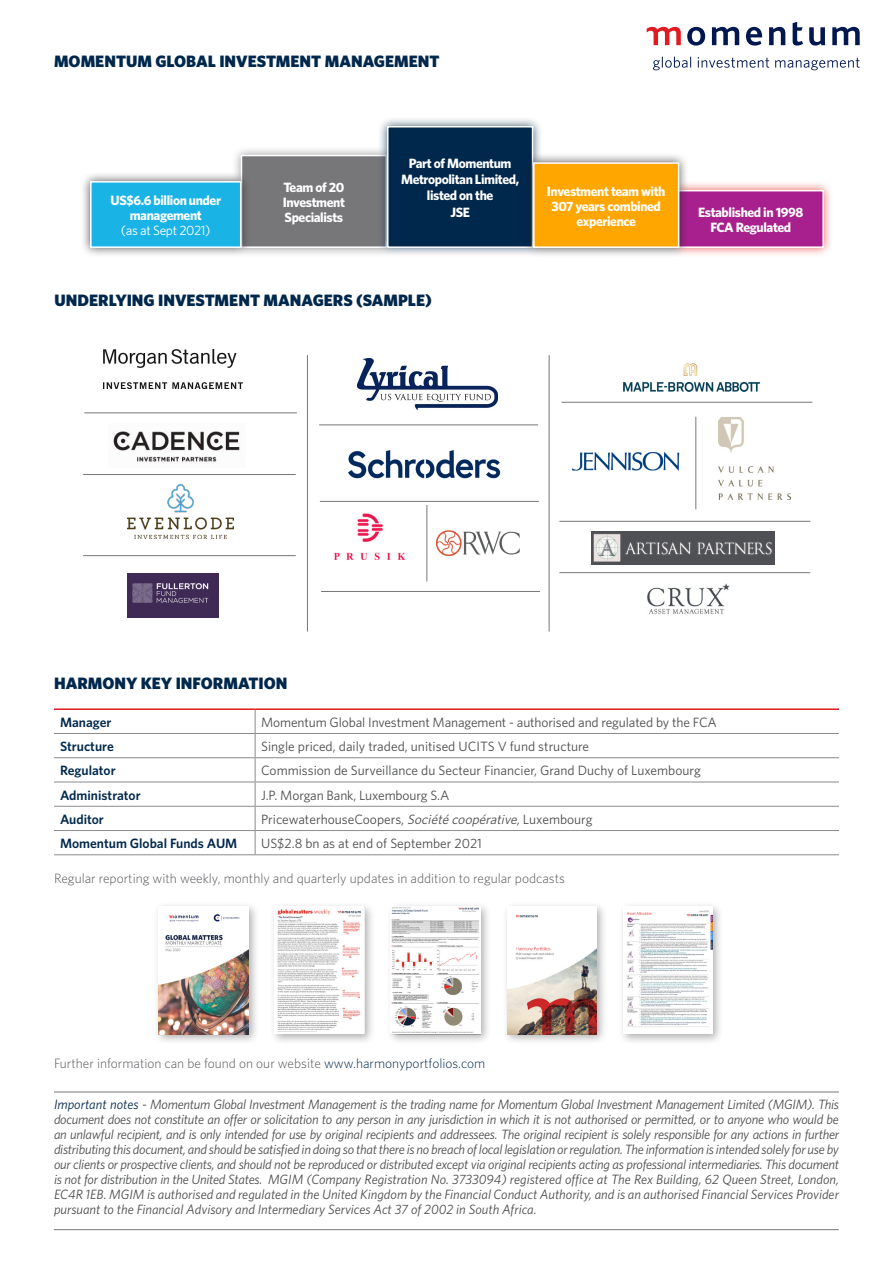
<style>
.page{position:relative;width:893px;height:1263px;background:#fff}
.page>*{position:absolute;margin:0;border:0;box-sizing:border-box;transform-origin:0 0}
.Headings_Bigger_Red{font:900 16.5px "Whitney";color:#00284c}
.t1{font:italic 13.5px/15px "Whitney";color:#4b4c4d;text-align:justify}
.t2{font:13.5px "Whitney";color:#4b4c4d}
.t3{font:700 13.5px/16.2px "Whitney";letter-spacing:-.03em;color:#fff;text-align:center}
.t4{font:300 13.5px "Whitney";color:#54555a}
.t5{font:600 13.5px "Whitney";color:#00284c}
.t6{font:13.5px "Whitney";letter-spacing:-.03em;color:#fff}
.s1{font-style:italic}
.s2{color:#00284c}
</style>
<div class="page">
<div style="left:668px;top:180px;width:166px;height:77px;background:#e2231a;opacity:.75"></div>
<div style="left:678px;top:191px;width:145px;height:56px;background:#a7208d"></div>
<div style="left:678px;top:190px;width:146px;height:58px;border:2px solid #fff"></div>
<div style="left:231px;top:145px;width:166px;height:113px;background:#77777a;opacity:.75"></div>
<div style="left:241px;top:156px;width:145px;height:91px;background:#77777a"></div>
<div style="left:241px;top:155px;width:146px;height:93px;border:2px solid #fff"></div>
<div style="left:377px;top:116px;width:166px;height:142px;background:#00284c;opacity:.75"></div>
<div style="left:388px;top:127px;width:145px;height:120px;background:#00284c"></div>
<div style="left:387px;top:126px;width:146px;height:122px;border:2px solid #fff"></div>
<div style="left:523px;top:152px;width:166px;height:106px;background:#231f20;opacity:.75"></div>
<div style="left:534px;top:163px;width:145px;height:84px;background:#ffa700"></div>
<div style="left:533px;top:162px;width:146px;height:86px;border:2px solid #fff"></div>
<div style="left:80px;top:171px;width:171px;height:87px;background:#231f20;opacity:.75"></div>
<div style="left:91px;top:182px;width:150px;height:65px;background:#1ab3e6"></div>
<div style="left:90px;top:181px;width:151px;height:67px;border:2px solid #fff"></div>
<hr style="left:54px;top:1229px;width:785px;height:1px;background:#77777a">
<hr style="left:54px;top:1091px;width:785px;height:1px;background:#77777a">
<hr style="left:54px;top:733px;width:201px;height:1px;background:#8a8c8f">
<hr style="left:255px;top:733px;width:584px;height:1px;background:#8a8c8f">
<hr style="left:54px;top:757px;width:201px;height:1px;background:#8a8c8f">
<hr style="left:255px;top:757px;width:584px;height:1px;background:#8a8c8f">
<hr style="left:54px;top:782px;width:201px;height:1px;background:#8a8c8f">
<hr style="left:255px;top:782px;width:584px;height:1px;background:#8a8c8f">
<hr style="left:54px;top:806px;width:201px;height:1px;background:#8a8c8f">
<hr style="left:255px;top:806px;width:584px;height:1px;background:#8a8c8f">
<hr style="left:54px;top:830px;width:201px;height:1px;background:#8a8c8f">
<hr style="left:255px;top:830px;width:584px;height:1px;background:#8a8c8f">
<svg style="left:255px;top:710px;width:1px;height:144px"></svg>
<hr style="left:54px;top:854px;width:201px;height:1px;background:#8a8c8f">
<hr style="left:255px;top:854px;width:584px;height:1px;background:#8a8c8f">
<hr style="left:54px;top:708px;width:201px;height:2px;background:#e21a21">
<hr style="left:255px;top:708px;width:584px;height:2px;background:#e21a21">
<img style="left:591px;top:531px;width:183px;height:33px">
<img style="left:113px;top:431px;width:127px;height:32px">
<img style="left:357px;top:358px;width:141px;height:52px">
<img style="left:623px;top:363px;width:138px;height:29px">
<img style="left:127px;top:573px;width:91px;height:45px">
<img style="left:647px;top:583px;width:83px;height:32px">
<img style="left:103px;top:350px;width:139px;height:39px">
<img style="left:427px;top:513px;width:93px;height:56px">
<img style="left:333px;top:513px;width:73px;height:47px">
<img style="left:128px;top:485px;width:106px;height:54px">
<img style="left:719px;top:418px;width:71px;height:81px">
<hr style="left:307px;top:355px;width:1px;height:276px;background:#77777a">
<hr style="left:549px;top:355px;width:1px;height:276px;background:#77777a">
<hr style="left:84px;top:412px;width:213px;height:1px;background:#77777a">
<hr style="left:83px;top:474px;width:213px;height:1px;background:#77777a">
<hr style="left:83px;top:555px;width:213px;height:1px;background:#77777a">
<hr style="left:559px;top:572px;width:251px;height:1px;background:#77777a">
<hr style="left:559px;top:521px;width:251px;height:1px;background:#77777a">
<hr style="left:561px;top:402px;width:251px;height:1px;background:#77777a">
<hr style="left:695px;top:417px;width:1px;height:92px;background:#77777a">
<hr style="left:426px;top:505px;width:1px;height:76px;background:#77777a">
<hr style="left:319px;top:424px;width:219px;height:1px;background:#77777a">
<hr style="left:320px;top:501px;width:219px;height:1px;background:#77777a">
<hr style="left:321px;top:591px;width:219px;height:1px;background:#77777a">
<img style="left:348px;top:450px;width:153px;height:29px">
<div style="left:153px;top:901px;width:106px;height:144px;background:#231f20;opacity:.35"></div>
<img style="left:159px;top:906px;width:89px;height:128px">
<div style="left:386px;top:902px;width:106px;height:143px;background:#231f20;opacity:.35"></div>
<img style="left:391px;top:907px;width:89px;height:127px">
<div style="left:502px;top:901px;width:106px;height:144px;background:#231f20;opacity:.35"></div>
<img style="left:507px;top:906px;width:89px;height:128px">
<div style="left:618px;top:902px;width:106px;height:143px;background:#231f20;opacity:.35"></div>
<img style="left:623px;top:907px;width:89px;height:127px">
<div style="left:270px;top:902px;width:105px;height:143px;background:#231f20;opacity:.35"></div>
<img style="left:275px;top:907px;width:89px;height:126px">
<svg style="left:653px;top:57px;width:38px;height:13px"></svg>
<svg style="left:698px;top:57px;width:71px;height:11px"></svg>
<svg style="left:775px;top:58px;width:85px;height:12px"></svg>
<svg style="left:687px;top:22px;width:173px;height:24px"></svg>
<svg style="left:647px;top:27px;width:34px;height:18px"></svg>
<img style="left:572px;top:452px;width:107px;height:19px">
<p class="Headings_Bigger_Red" style="left:54px;top:50px;width:387px">MOMENTUM GLOBAL INVESTMENT MANAGEMENT</p>
<p class="t3" style="left:110px;top:192px;width:112px">US$6.6 billion under</p>
<p class="t3" style="left:130px;top:207px;width:74px">management</p>
<p class="t6" style="left:121px;top:221px;width:91px">(as at Sept 2021)</p>
<p class="t3" style="left:283px;top:179px;width:63px">Team of 20</p>
<p class="t3" style="left:283px;top:194px;width:64px">Investment</p>
<p class="t3" style="left:285px;top:209px;width:60px">Specialists</p>
<p class="t3" style="left:409px;top:155px;width:104px">Part of Momentum</p>
<p class="t3" style="left:401px;top:171px;width:120px">Metropolitan Limited, listed on the</p>
<p class="t3" style="left:450px;top:204px;width:21px">JSE</p>
<p class="Headings_Bigger_Red" style="left:55px;top:289px;width:379px">UNDERLYING INVESTMENT MANAGERS (SAMPLE)</p>
<p class="t3" style="left:547px;top:182px;width:120px">Investment team with</p>
<p class="t3" style="left:551px;top:197px;width:111px">307 years combined</p>
<p class="t3" style="left:576px;top:212px;width:61px">experience</p>
<p class="t3" style="left:698px;top:204px;width:107px">Established in 1998</p>
<p class="t3" style="left:710px;top:219px;width:82px">FCA Regulated</p>
<p class="Headings_Bigger_Red" style="left:54px;top:672px;width:235px">HARMONY KEY INFORMATION</p>
<p class="t5" style="left:60px;top:713px;width:53px">Manager</p>
<p class="t2" style="left:261px;top:713px;width:457px">Momentum Global Investment Management - authorised and regulated by the FCA</p>
<p class="t5" style="left:60px;top:737px;width:55px">Structure</p>
<p class="t2" style="left:261px;top:737px;width:330px">Single priced, daily traded, unitised UCITS V fund structure</p>
<p class="t5" style="left:60px;top:762px;width:57px">Regulator</p>
<p class="t2" style="left:261px;top:762px;width:441px">Commission de Surveillance du Secteur Financier, Grand Duchy of Luxembourg</p>
<p class="t5" style="left:60px;top:786px;width:82px">Administrator</p>
<p class="t2" style="left:261px;top:786px;width:190px">J.P. Morgan Bank, Luxembourg S.A</p>
<p class="t5" style="left:60px;top:810px;width:45px">Auditor</p>
<p class="t2" style="left:261px;top:810px;width:333px">PricewaterhouseCoopers, <span class="s1">Sociétécoopérative,</span>Luxembourg</p>
<p class="t5" style="left:60px;top:834px;width:179px">Momentum Global Funds AUM</p>
<p class="t2" style="left:261px;top:834px;width:222px">US$2.8 bn as at end of September 2021</p>
<p class="t4" style="left:54px;top:869px;width:512px">Regular reporting with weekly, monthly and quarterly updates in addition to regular podcasts</p>
<p class="t4" style="left:54px;top:1054px;width:433px">Further information can be found on our website <span class="s2">www.harmonyportfolios.com</span></p>
<p class="t1" style="left:54px;top:1096px;width:787px"><span class="s2">Important notes</span> - Momentum Global Investment Management is the trading name for Momentum Global Investment Management Limited (MGIM). This document does not constitute an offer or solicitation to any person in any jurisdiction in which it is not authorised or permitted, or to anyone who would be an unlawful recipient, and is only intended for use by original recipients and addressees. The original recipient is solely responsible for any actions in further distributing this document, and should be satisfied in doing so that there is no breach of local legislation or regulation. The information is intended solely for use by our clients or prospective clients, and should not be reproduced or distributed except via original recipients acting as professional intermediaries. This document is not for distribution in the United States. MGIM (Company Registration No. 3733094) registered office at The Rex Building, 62 Queen Street, London, EC4R 1EB. MGIM is authorised and regulated in the United Kingdom by the Financial Conduct Authority, and is an authorised Financial Services Provider pursuant to the Financial Advisory and Intermediary Services Act 37 of 2002 in South Africa.</p>
</div>
